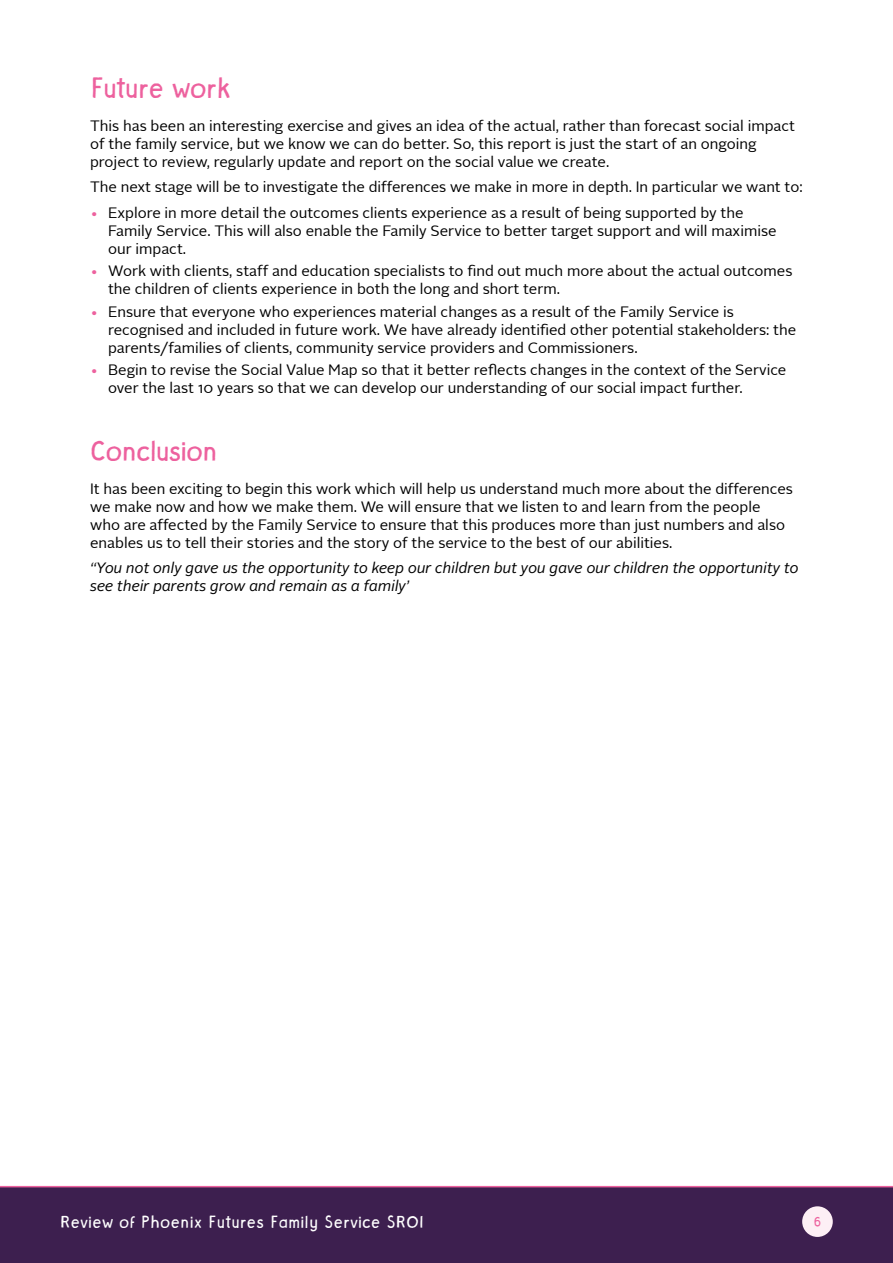
<style>
.page{position:relative;width:893px;height:1263px;background:#fff}
.page>*{position:absolute;margin:0;border:0;box-sizing:border-box;transform-origin:0 0}
.t1{font:30px "Yeah Right";letter-spacing:-.04em;color:#ed619e}
.t2{font:18px "Yeah Right";color:#fff}
.t3{font:15px/18px "Alright Sans";color:#000}
.t4{font:italic 15px/18px "Alright Sans";color:#000}
.t5{font:15px "Yeah Right";color:#ed619e}
.s1{color:#ed619e}
</style>
<div class="page">
<div style="left:0;top:1187px;width:893px;height:76px;background:#3d1f4f"></div>
<div style="left:802px;top:1206px;width:31px;height:31px;background:#fdeff5;border-radius:50%"></div>
<hr style="left:0;top:1186px;width:893px;height:1px;background:#ed619e">
<h1 class="t1" style="left:90px;top:71px;width:143px">Future work</h1>
<p class="t3" style="left:90px;top:116px;width:706px">This has been an interesting exercise and gives an idea of the actual, rather than forecast social impact of the family service, but we know we can do better. So, this report is just the start of an ongoing project to review, regularly update and report on the social value we create.</p>
<p class="t3" style="left:90px;top:178px;width:714px">The next stage will be to investigate the differences we make in more in depth. In particular we want to:</p>
<p class="t3" style="left:108px;top:203px;width:670px;text-indent:-18px"><span class="s1">•</span> Explore in more detail the outcomes clients experience as a result of being supported by the<br>Family Service. This will also enable the Family Service to better target support and will maximise our impact.</p>
<p class="t3" style="left:108px;top:262px;width:686px;text-indent:-18px"><span class="s1">•</span> Work with clients, staff and education specialists to find out much more about the actual outcomes the children of clients experience in both the long and short term.</p>
<p class="t3" style="left:108px;top:302px;width:690px;text-indent:-18px"><span class="s1">•</span> Ensure that everyone who experiences material changes as a result of the Family Service is recognised and included in future work. We have already identified other potential stakeholders: the parents/families of clients, community service providers and Commissioners.</p>
<p class="t3" style="left:108px;top:361px;width:680px;text-indent:-18px"><span class="s1">•</span> Begin to revise the Social Value Map so that it better reflects changes in the context of the Service over the last 10 years so that we can develop our understanding of our social impact further.</p>
<h1 class="t1" style="left:90px;top:434px;width:129px">Conclusion</h1>
<p class="t3" style="left:90px;top:479px;width:704px">It has been exciting to begin this work which will help us understand much more about the differences we make now and how we make them. We will ensure that we listen to and learn from the people who are affected by the Family Service to ensure that this produces more than just numbers and also enables us to tell their stories and the story of the service to the best of our abilities.</p>
<p class="t4" style="left:90px;top:559px;width:710px">“You not only gave us the opportunity to keep our children but you gave our children the opportunity to see their parents grow and remain as a family’</p>
<p class="t2" style="left:60px;top:1212px;width:365px">Review of Phoenix Futures Family Service SROI</p>
<p class="t5" style="left:813px;top:1214px;width:10px">6</p>
</div>
